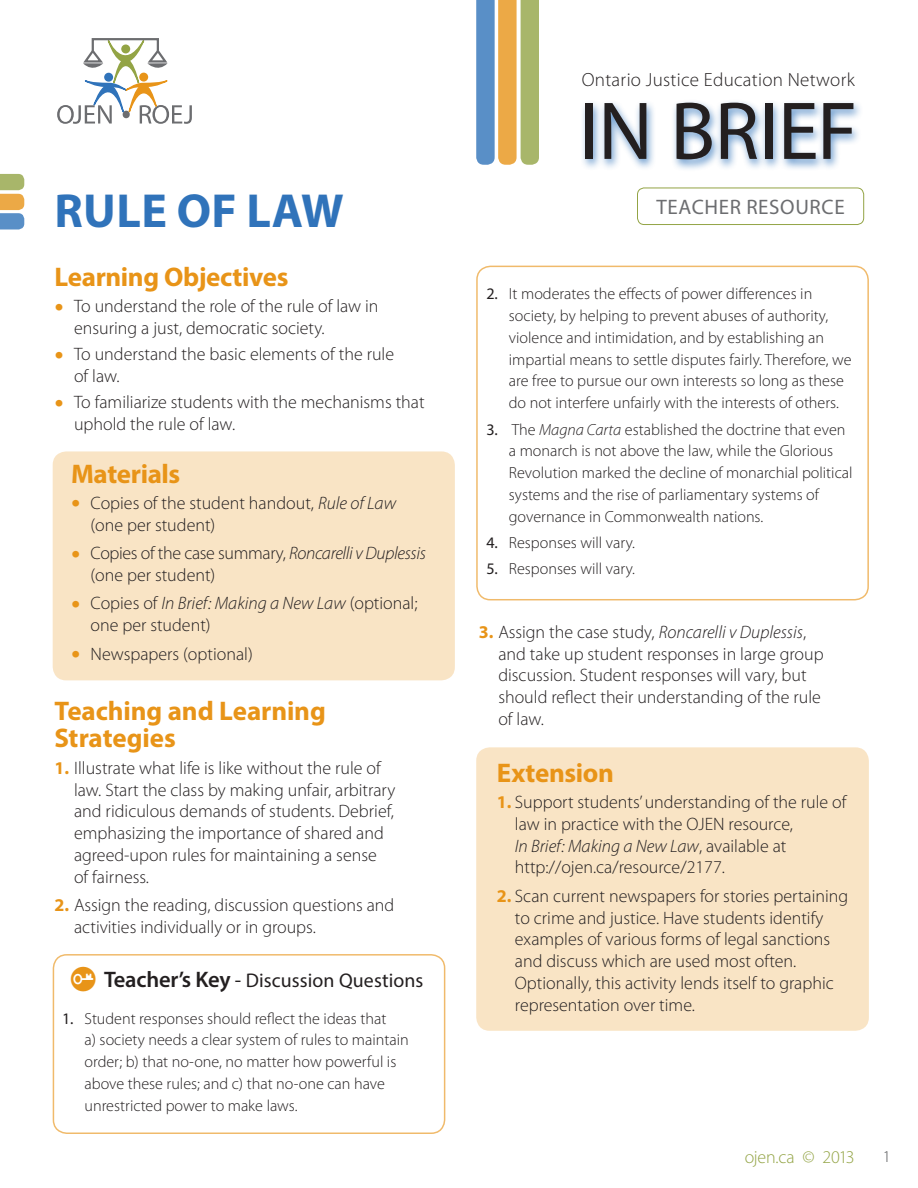
<style>
.page{position:relative;width:918px;height:1188px;background:#fff}
.page>*{position:absolute;margin:0;border:0;box-sizing:border-box;transform-origin:0 0}
.section_heading{font:82.8px "Myriad Pro";letter-spacing:-.01em;color:#231f20}
.t1{font:700 48px "Myriad Pro";letter-spacing:.01em;color:#3073ba}
.Headings{font:700 27px/27px "Myriad Pro";letter-spacing:-.01em;color:#e89418}
.t2{font:21px "Myriad Pro";letter-spacing:.03em;color:#6c6d70}
.Bullet_Text{font:19.8px "Myriad Pro";letter-spacing:.005em;color:#231f20}
.t3{font:300 19.05px "Myriad Pro";letter-spacing:.015em;color:#231f20}
.Bullet_Text-2{font:300 18px/21.8px "Myriad Pro";color:#231f20}
.Bullet_Text-3{font:300 18px/21.8px "Myriad Pro";letter-spacing:-.02em;color:#231f20}
.t4{font:300 18px "Myriad Pro";letter-spacing:-.015em;color:#93a445}
.t5{font:300 16.5px "Myriad Pro";color:#57585a}
.Bullet_Text-4{font:300 16.2px/21.8px "Myriad Pro";color:#231f20}
.s1{font-size:37.5px;color:#e89418}
.s2{font-style:italic}
.s3{font-weight:700;color:#e89418}
.s4{font-weight:600;font-size:22.5px}
.s5{font-size:21px}
.s6{font-weight:400}
</style>
<div class="page">
<svg style="left:476px;top:0;width:63px;height:165px;background:#b0b08e"></svg>
<svg style="left:0;top:174px;width:24px;height:56px"></svg>
<div style="left:580px;top:99px;width:284px;height:73px;background:#3073ba;opacity:.75"></div>
<div style="left:53px;top:451px;width:402px;height:229px;background:#f9e4c5;border-radius:14px"></div>
<div style="left:476px;top:266px;width:393px;height:334px;border:2px solid #e89418;border-radius:14px"></div>
<div style="left:53px;top:954px;width:392px;height:180px;border:2px solid #e89418;border-radius:14px"></div>
<div style="left:637px;top:188px;width:227px;height:37px;border:1px solid #93a445;border-radius:7px"></div>
<svg style="left:57px;top:38px;width:135px;height:86px"></svg>
<div style="left:476px;top:747px;width:393px;height:284px;background:#f9e4c5;border-radius:14px"></div>
<p class="t1" style="left:54px;top:180px;width:291px">RULE OF LAW</p>
<p class="Headings" style="left:55px;top:262px;width:235px">Learning Objectives</p>
<p class="Bullet_Text-2" style="left:74px;top:295px;width:306px;text-indent:-20px"><span class="s1">•</span> To understand the role of the rule of law in ensuring a just, democratic society.</p>
<p class="Bullet_Text-2" style="left:74px;top:343px;width:322px;text-indent:-20px"><span class="s1">•</span> To understand the basic elements of the rule of law.</p>
<p class="Bullet_Text-2" style="left:74px;top:391px;width:352px;text-indent:-20px"><span class="s1">•</span> To familiarize students with the mechanisms that uphold the rule of law.</p>
<p class="Headings" style="left:71px;top:459px;width:111px">Materials</p>
<p class="Bullet_Text-2" style="left:91px;top:492px;width:307px;text-indent:-20px"><span class="s1">•</span> Copies of the student handout, <span class="s2">Rule of Law </span>(one per student)</p>
<p class="Bullet_Text-3" style="left:91px;top:542px;width:337px;text-indent:-20px"><span class="s1">•</span> Copies of the case summary, <span class="s2">Roncarelli v Duplessis </span>(one per student)</p>
<p class="Bullet_Text-2" style="left:91px;top:592px;width:329px;text-indent:-20px"><span class="s1">•</span> Copies of <span class="s2">In Brief: Making a New Law</span> (optional; one per student)</p>
<p class="Bullet_Text-2" style="left:71px;top:643px;width:183px"><span class="s1">•</span> Newspapers (optional)</p>
<p class="Headings" style="left:55px;top:697px;width:273px">Teaching and Learning<br>Strategies</p>
<p class="Bullet_Text-2" style="left:74px;top:757px;width:323px;text-indent:-20px"><span class="s3">1.</span> Illustrate what life is like without the rule of law. Start the class by making unfair, arbitrary and ridiculous demands of students. Debrief, emphasizing the importance of shared and agreed-upon rules for maintaining a sense of fairness.</p>
<p class="Bullet_Text-2" style="left:74px;top:894px;width:322px;text-indent:-20px"><span class="s3">2.</span> Assign the reading, discussion questions and activities individually or in groups.</p>
<p class="Bullet_Text" style="left:104px;top:968px;width:321px"><span class="s4">Teacher’s Key</span> <span class="s5">-</span> Discussion Questions</p>
<p class="Bullet_Text-4" style="left:85px;top:1007px;width:326px;text-indent:-22px"><span class="s6">1.</span> Student responses should reflect the ideas that<br>a) society needs a clear system of rules to maintain order; b) that no-one, no matter how powerful is above these rules; and c) that no-one can have unrestricted power to make laws.</p>
<p class="t3" style="left:582px;top:68px;width:275px">Ontario Justice Education Network</p>
<p class="section_heading" style="left:579px;top:80px;width:280px">IN BRIEF</p>
<p class="t2" style="left:657px;top:194px;width:190px">TEACHER RESOURCE</p>
<p class="Bullet_Text-4" style="left:509px;top:283px;width:344px;text-indent:-22px"><span class="s6">2.</span> It moderates the effects of power differences in society, by helping to prevent abuses of authority, violence and intimidation, and by establishing an impartial means to settle disputes fairly. Therefore, we are free to pursue our own interests so long as these do not interfere unfairly with the interests of others.</p>
<p class="Bullet_Text-4" style="left:509px;top:418px;width:345px;text-indent:-22px"><span class="s6">3.</span> The <span class="s2">Magna Carta</span> established the doctrine that even a monarch is not above the law, while the Glorious Revolution marked the decline of monarchial political systems and the rise of parliamentary systems of governance in Commonwealth nations.</p>
<p class="Bullet_Text-4" style="left:486px;top:531px;width:150px"><span class="s6">4.</span> Responses will vary.</p>
<p class="Bullet_Text-4" style="left:486px;top:558px;width:150px"><span class="s6">5.</span> Responses will vary.</p>
<p class="Bullet_Text-2" style="left:498px;top:621px;width:327px;text-indent:-20px"><span class="s3">3.</span> Assign the case study, <span class="s2">Roncarelli v Duplessis</span>, and take up student responses in large group discussion. Student responses will vary, but should reflect their understanding of the rule of law.</p>
<p class="Headings" style="left:497px;top:758px;width:119px">Extension</p>
<p class="Bullet_Text-2" style="left:515px;top:791px;width:333px;text-indent:-18px"><span class="s3">1.</span> Support students’ understanding of the rule of law in practice with the OJEN resource,<br><span class="s2">In Brief: Making a New Law</span>, available at http://ojen.ca/resource/2177.</p>
<p class="Bullet_Text-2" style="left:515px;top:885px;width:335px;text-indent:-18px"><span class="s3">2.</span> Scan current newspapers for stories pertaining to crime and justice. Have students identify examples of various forms of legal sanctions and discuss which are used most often.<br>Optionally, this activity lends itself to graphic representation over time.</p>
<p class="t4" style="left:745px;top:1147px;width:112px">ojen.ca © 2013</p>
<p class="t5" style="left:883px;top:1147px;width:10px">1</p>
</div>
